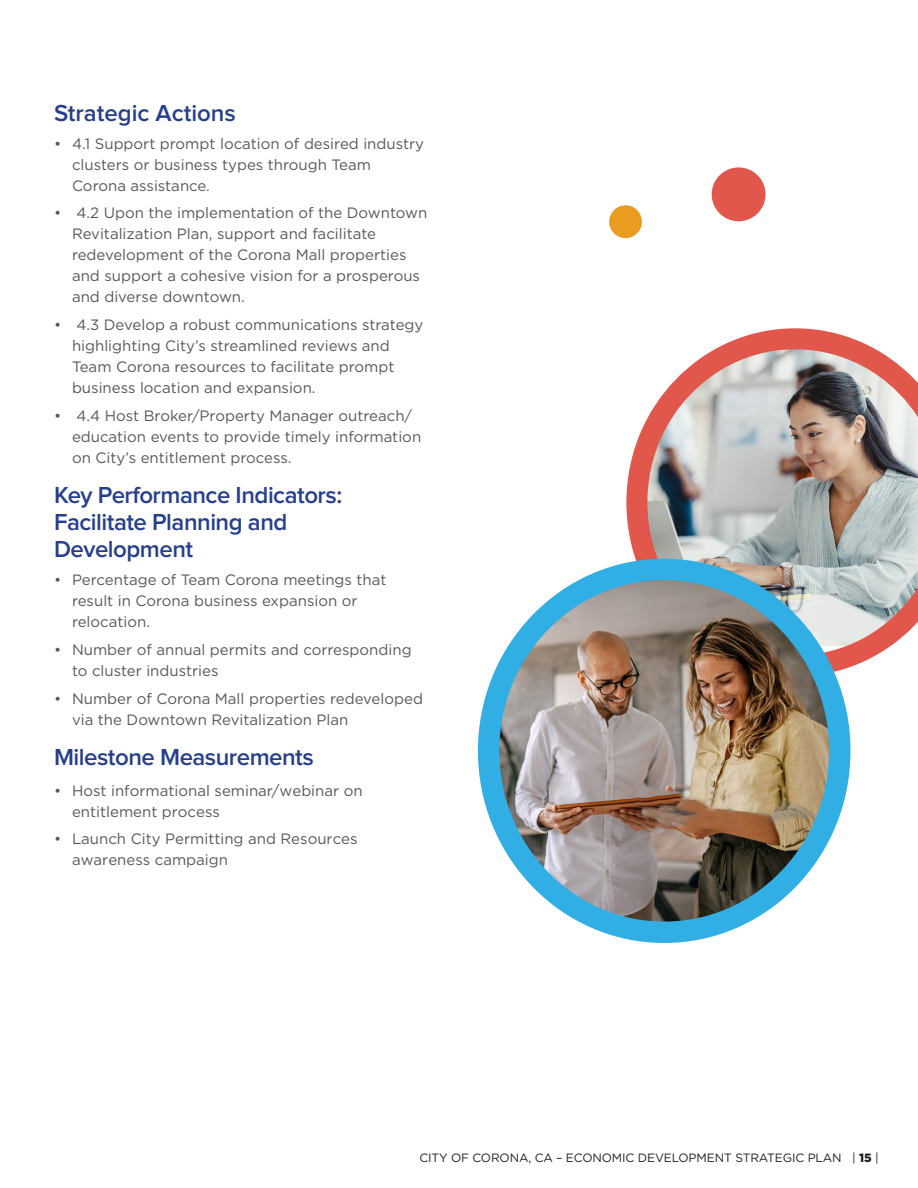
<style>
.page{position:relative;width:918px;height:1188px;background:#fff}
.page>*{position:absolute;margin:0;border:0;box-sizing:border-box;transform-origin:0 0}
.t1{font:600 24px/27px "Proxima Nova";letter-spacing:-.02em;color:#253f8e}
.t2{font:600 24px "Proxima Nova";color:#253f8e}
.t3{font:15px/21px "Gotham";color:#57585a}
.t4{font:12px "Gotham";letter-spacing:-.01em;color:#231f20}
.s1{font-weight:900}
</style>
<div class="page">
<img style="left:626px;top:328px;width:292px;height:343px">
<img style="left:489px;top:569px;width:351px;height:359px">
<div style="left:478px;top:559px;width:372px;height:384px;border:21px solid #31afe4;border-radius:50%"></div>
<svg style="left:609px;top:205px;width:33px;height:34px"></svg>
<svg style="left:711px;top:167px;width:55px;height:55px"></svg>
<p class="t2" style="left:54px;top:102px;width:183px">Strategic Actions</p>
<p class="t3" style="left:72px;top:132px;width:354px;text-indent:-18px">• 4.1 Support prompt location of desired industry clusters or business types through Team<br>Corona assistance.</p>
<p class="t3" style="left:72px;top:202px;width:357px;text-indent:-18px">• 4.2 Upon the implementation of the Downtown Revitalization Plan, support and facilitate redevelopment of the Corona Mall properties and support a cohesive vision for a prosperous and diverse downtown.</p>
<p class="t3" style="left:72px;top:314px;width:353px;text-indent:-18px">• 4.3 Develop a robust communications strategy highlighting City’s streamlined reviews and Team Corona resources to facilitate prompt business location and expansion.</p>
<p class="t3" style="left:72px;top:405px;width:351px;text-indent:-18px">• 4.4 Host Broker/Property Manager outreach/ education events to provide timely information on City’s entitlement process.</p>
<p class="t1" style="left:54px;top:483px;width:290px">Key Performance Indicators:<br>Facilitate Planning and<br>Development</p>
<p class="t3" style="left:72px;top:569px;width:316px;text-indent:-18px">• Percentage of Team Corona meetings that result in Corona business expansion or relocation.</p>
<p class="t3" style="left:72px;top:639px;width:341px;text-indent:-18px">• Number of annual permits and corresponding to cluster industries</p>
<p class="t3" style="left:72px;top:687px;width:352px;text-indent:-18px">• Number of Corona Mall properties redeveloped via the Downtown Revitalization Plan</p>
<p class="t1" style="left:54px;top:745px;width:261px">Milestone Measurements</p>
<p class="t3" style="left:72px;top:780px;width:292px;text-indent:-18px">• Host informational seminar/webinar on entitlement process</p>
<p class="t3" style="left:72px;top:828px;width:287px;text-indent:-18px">• Launch City Permitting and Resources awareness campaign</p>
<p class="t4" style="left:419px;top:1150px;width:461px">CITY OF CORONA, CA – ECONOMIC DEVELOPMENT STRATEGIC PLAN | <span class="s1">15</span> |</p>
</div>
